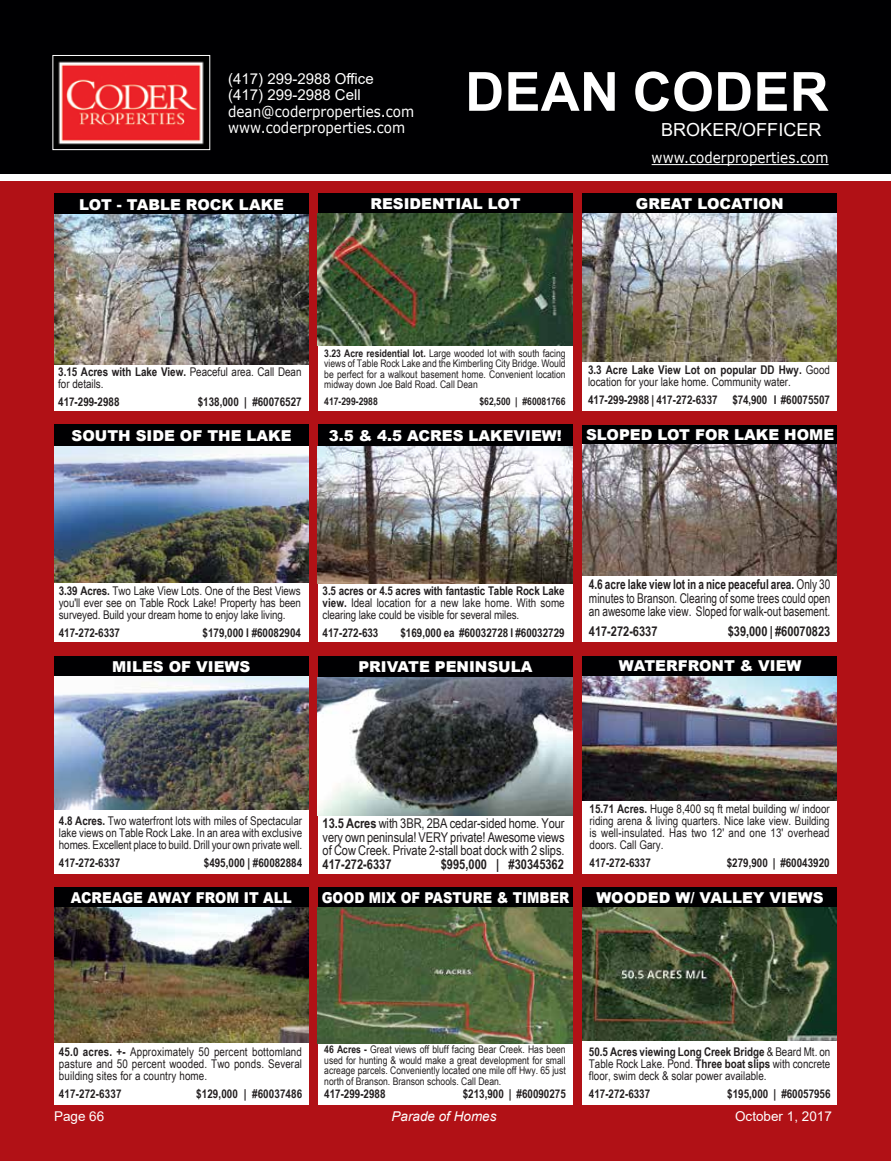
<style>
.page{position:relative;width:891px;height:1161px;background:#fff}
.page>*{position:absolute;margin:0;border:0;box-sizing:border-box;transform-origin:0 0}
.t1{font:700 54px "Arial";letter-spacing:.005em;color:#fff}
.t2{font:18px "Arial";letter-spacing:.005em;color:#fff}
.t3{font:900 15px "Arial";color:#fff}
.t4{font:15px/16.5px "Verdana";color:#fff;scale:.9 1}
.t5{font:15px/16.5px "Arial";color:#fff}
.t6{font:900 15px "Arial";color:#fff;scale:.87 1}
.t7{font:900 15px "Arial";color:#fff;scale:.9 1}
.t8{font:13.5px/13.5px "Arial Narrow Special G1";color:#231f20;text-align:justify;scale:.91 1}
.t9{font:13.5px/13.5px "Arial Narrow Special G1";color:#231f20;text-align:justify}
.t10{font:700 13.5px "Arial Narrow Special G1";color:#231f20}
.t11{font:13.5px "Arial";color:#fff}
.t12{font:italic 13.5px "Arial";color:#fff}
.t13{font:12px/12px "Arial Narrow Special G1";color:#231f20;text-align:justify}
.t14{font:700 12px "Arial Narrow Special G1";color:#231f20}
.t15{font:10.5px/10.5px "Arial Narrow Special G1";color:#231f20;text-align:justify}
.t16{font:700 10.5px "Arial Narrow Special G1";color:#231f20}
.s1{font-weight:700}
</style>
<div class="page">
<div style="left:0;top:0;width:891px;height:174px;background:#000002"></div>
<img style="left:58px;top:61px;width:146px;height:84px">
<div style="left:52px;top:55px;width:158px;height:95px;border:1px solid #fff"></div>
<hr style="left:652px;top:164px;width:177px;height:1px;background:#fff">
<div style="left:0;top:182px;width:891px;height:979px;background:#b11116"></div>
<div style="left:318px;top:326px;width:254px;height:85px;background:#fff"></div>
<div style="left:318px;top:194px;width:254px;height:20px;background:#000002"></div>
<img style="left:318px;top:213px;width:254px;height:132px">
<div style="left:582px;top:317px;width:255px;height:94px;background:#fff"></div>
<img style="left:582px;top:213px;width:255px;height:148px">
<div style="left:582px;top:194px;width:255px;height:19px;background:#000002"></div>
<div style="left:54px;top:194px;width:255px;height:24px;background:#000002"></div>
<div style="left:54px;top:313px;width:255px;height:98px;background:#fff"></div>
<img style="left:54px;top:215px;width:255px;height:149px">
<div style="left:582px;top:558px;width:255px;height:84px;background:#fff"></div>
<div style="left:582px;top:425px;width:255px;height:20px;background:#000002"></div>
<img style="left:582px;top:444px;width:255px;height:131px">
<div style="left:54px;top:779px;width:255px;height:95px;background:#fff"></div>
<img style="left:54px;top:676px;width:255px;height:134px">
<div style="left:54px;top:656px;width:255px;height:20px;background:#000002"></div>
<div style="left:54px;top:425px;width:255px;height:24px;background:#000002"></div>
<div style="left:54px;top:544px;width:255px;height:98px;background:#fff"></div>
<img style="left:54px;top:446px;width:255px;height:137px">
<div style="left:582px;top:789px;width:255px;height:85px;background:#fff"></div>
<div style="left:582px;top:656px;width:255px;height:21px;background:#000002"></div>
<img style="left:582px;top:677px;width:255px;height:124px">
<div style="left:54px;top:1010px;width:255px;height:95px;background:#fff"></div>
<img style="left:54px;top:907px;width:255px;height:135px">
<div style="left:54px;top:887px;width:255px;height:20px;background:#000002"></div>
<div style="left:318px;top:656px;width:254px;height:24px;background:#000002"></div>
<div style="left:318px;top:776px;width:254px;height:98px;background:#fff"></div>
<img style="left:318px;top:678px;width:254px;height:137px">
<div style="left:582px;top:1020px;width:255px;height:85px;background:#fff"></div>
<div style="left:582px;top:887px;width:255px;height:21px;background:#000002"></div>
<img style="left:582px;top:907px;width:255px;height:134px">
<div style="left:318px;top:425px;width:254px;height:24px;background:#000002"></div>
<div style="left:318px;top:544px;width:254px;height:98px;background:#fff"></div>
<img style="left:318px;top:446px;width:254px;height:138px">
<div style="left:318px;top:1020px;width:254px;height:85px;background:#fff"></div>
<div style="left:318px;top:887px;width:254px;height:21px;background:#000002"></div>
<img style="left:318px;top:907px;width:254px;height:137px">
<p class="t5" style="left:228px;top:70px;width:147px">(417) 299-2988 Office (417) 299-2988 Cell</p>
<p class="t4" style="left:228px;top:103px;width:208px">dean@coderproperties.com www.coderproperties.com</p>
<h1 class="t1" style="left:465px;top:54px;width:365px">DEAN CODER</h1>
<h2 class="t2" style="left:661px;top:117px;width:162px">Broker/officer</h2>
<p class="t4" style="left:652px;top:149px;width:198px">www.coderproperties.com</p>
<p class="t3" style="left:370px;top:194px;width:148px">RESIDENTIAL LOT</p>
<p class="t3" style="left:79px;top:195px;width:206px">LOT - TABLE ROCK LAKE</p>
<p class="t3" style="left:636px;top:195px;width:149px">GREAT LOCAT ION</p>
<p class="t13" style="left:58px;top:365px;width:245px"><span class="s1">3.15 Acres with Lake View.</span> Peaceful area. Call Dean for details.</p>
<p class="t14" style="left:58px;top:394px;width:63px">417-299-2988</p>
<p class="t14" style="left:198px;top:394px;width:105px">$138,000 | #60076527</p>
<p class="t3" style="left:72px;top:426px;width:221px">SOUTH SIDE OF THE LAKE</p>
<p class="t15" style="left:324px;top:347px;width:243px"><span class="s1">3.23 Acre residential lot.</span> Large wooded lot with south facing views of Table Rock Lake and the Kimberling City Bridge. Would be perfect for a walkout basement home. Convenient location midway down Joe Bald Road. Call Dean</p>
<p class="t16" style="left:324px;top:394px;width:55px">417-299-2988</p>
<p class="t16" style="left:479px;top:394px;width:88px">$62,500 | #60081766</p>
<p class="t3" style="left:329px;top:426px;width:235px">3.5 &amp; 4.5 ACRES LAKEVIEW!</p>
<p class="t13" style="left:588px;top:363px;width:243px"><span class="s1">3.3 Acre Lake View Lot on popular DD Hwy.</span> Good location for your lake home. Community water.</p>
<p class="t14" style="left:588px;top:392px;width:243px">417-299-2988 | 417-272-6337 $74,900 I #60075507</p>
<p class="t3" style="left:586px;top:425px;width:250px">SLOPED LOT FOR LAKE HOME</p>
<p class="t13" style="left:59px;top:585px;width:244px"><span class="s1">3.39 Acres.</span> Two Lake View Lots. One of the Best Views you'll ever see on Table Rock Lake! Property has been surveyed. Build your dream home to enjoy lake living.</p>
<p class="t14" style="left:59px;top:625px;width:63px">417-272-6337</p>
<p class="t14" style="left:203px;top:625px;width:100px">$179,000 I #60082904</p>
<p class="t3" style="left:112px;top:657px;width:139px">MILES OF VIEWS</p>
<p class="t13" style="left:323px;top:585px;width:244px"><span class="s1">3.5 acres or 4.5 acres with fantastic Table Rock Lake view.</span> Ideal location for a new lake home. With some clearing lake could be visible for several miles.</p>
<p class="t14" style="left:323px;top:625px;width:57px">417-272-633</p>
<p class="t14" style="left:400px;top:625px;width:166px">$169,000 ea #60032728 I #60032729</p>
<p class="t3" style="left:358px;top:658px;width:175px">PRIVATE PENINSULA</p>
<p class="t8" style="left:589px;top:577px;width:267px"><span class="s1">4.6 acre lake view lot in a nice peaceful area.</span> Only 30 minutes to Branson. Clearing of some trees could open an awesome lake view. Sloped for walk-out basement.</p>
<p class="t10" style="left:589px;top:622px;width:70px">417-272-6337</p>
<p class="t10" style="left:728px;top:622px;width:104px">$39,000 | #60070823</p>
<p class="t3" style="left:619px;top:657px;width:184px">WATERFRONT &amp; VIEW</p>
<p class="t13" style="left:59px;top:814px;width:245px"><span class="s1">4.8 Acres.</span> Two waterfront lots with miles of Spectacular lake views on Table Rock Lake. In an area with exclusive homes. Excellent place to build. Drill your own private well.</p>
<p class="t14" style="left:59px;top:855px;width:63px">417-272-6337</p>
<p class="t14" style="left:204px;top:855px;width:100px">$495,000 | #60082884</p>
<p class="t7" style="left:71px;top:889px;width:247px">ACREAGE AWAY FROM IT ALL</p>
<p class="t9" style="left:323px;top:816px;width:244px"><span class="s1">13.5 Acres</span> with 3BR, 2BA cedar-sided home. Your very own peninsula! VERY private! Awesome views of Cow Creek. Private 2-stall boat dock with 2 slips.</p>
<p class="t10" style="left:323px;top:855px;width:70px">417-272-6337</p>
<p class="t10" style="left:441px;top:855px;width:125px">$995,000 | #30345362</p>
<p class="t6" style="left:322px;top:888px;width:286px">GOOD MIX OF PASTURE &amp; TIMBER</p>
<p class="t13" style="left:590px;top:802px;width:242px"><span class="s1">15.71 Acres.</span> Huge 8,400 sq ft metal building w/ indoor riding arena &amp; living quarters. Nice lake view. Building is well-insulated. Has two 12' and one 13' overhead doors. Call Gary.</p>
<p class="t14" style="left:590px;top:855px;width:63px">417-272-6337</p>
<p class="t14" style="left:727px;top:855px;width:104px">$279,900 | #60043920</p>
<p class="t3" style="left:597px;top:888px;width:228px">WOODED W/ VALLEY VIEWS</p>
<p class="t13" style="left:59px;top:1045px;width:245px"><span class="s1">45.0 acres. +-</span> Approximately 50 percent bottomland pasture and 50 percent wooded. Two ponds. Several building sites for a country home.</p>
<p class="t14" style="left:59px;top:1086px;width:64px">417-272-6337</p>
<p class="t14" style="left:196px;top:1086px;width:108px">$129,000 | #60037486</p>
<p class="t15" style="left:324px;top:1044px;width:243px"><span class="s1">46 Acres -</span> Great views off bluff facing Bear Creek. Has been used for hunting &amp; would make a great development for small acreage parcels. Conveniently located one mile off Hwy. 65 just north of Branson. Branson schools. Call Dean.</p>
<p class="t14" style="left:324px;top:1086px;width:63px">417-299-2988</p>
<p class="t14" style="left:463px;top:1086px;width:105px">$213,900 | #60090275</p>
<p class="t13" style="left:589px;top:1046px;width:243px"><span class="s1">50.5 Acres viewing Long Creek Bridge</span> &amp; Beard Mt. on Table Rock Lake. Pond. <span class="s1">Three boat slips</span> with concrete floor, swim deck &amp; solar power available.</p>
<p class="t14" style="left:589px;top:1086px;width:63px">417-272-6337</p>
<p class="t14" style="left:727px;top:1086px;width:105px">$195,000 | #60057956</p>
<p class="t11" style="left:54px;top:1107px;width:52px">Page 66</p>
<p class="t12" style="left:392px;top:1107px;width:107px">Parade of Homes</p>
<p class="t11" style="left:735px;top:1107px;width:98px">October 1, 2017</p>
</div>
